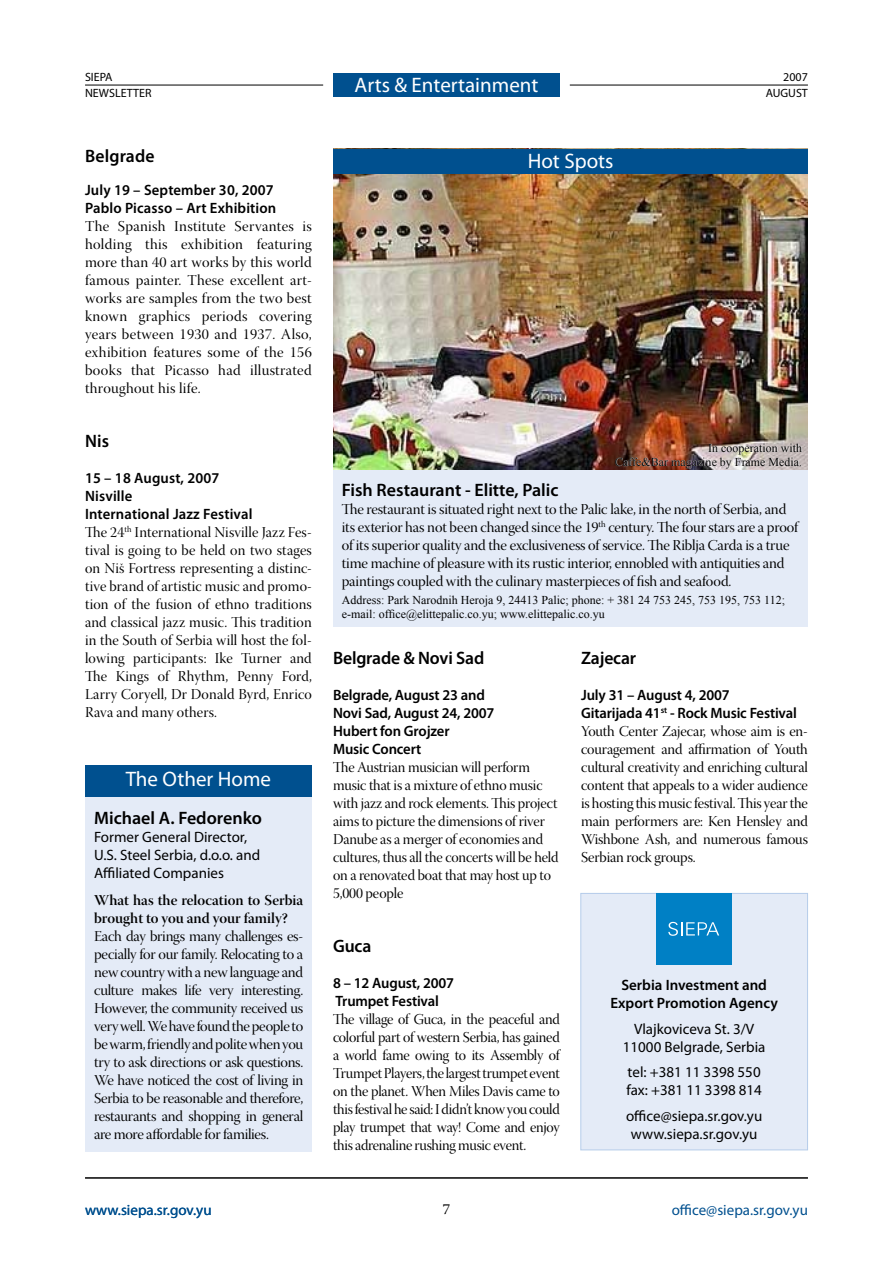
<style>
.page{position:relative;width:893px;height:1263px;background:#fff}
.page>*{position:absolute;margin:0;border:0;box-sizing:border-box;transform-origin:0 0}
.t1{font:21px "Myriad Pro";color:#fff}
.t2{font:600 18px "Myriad Pro";color:#000}
.t3{font:15px/18px "Warnock Pro Disp";letter-spacing:-.01em;color:#000;text-align:justify}
.t4{font:600 15px/18px "Myriad Pro";letter-spacing:-.01em;color:#000}
.t5{font:15px/18px "Myriad Pro";color:#000;text-align:center}
.t6{font:600 15px/18px "Myriad Pro";letter-spacing:.01em;color:#000}
.t7{font:15px/18px "Warnock Pro Semibold Disp";color:#000}
.t8{font:15px "Myriad Pro";color:#00508f}
.t9{font:12px/13.5px "Times New Roman";color:#000}
.t10{font:12px/15.3px "Myriad Pro";color:#000}
</style>
<div class="page">
<img style="left:333px;top:173px;width:475px;height:297px">
<hr style="left:85px;top:85px;width:238px;height:1px;background:#000">
<div style="left:333px;top:73px;width:227px;height:24px;background:#00508f"></div>
<hr style="left:85px;top:1177px;width:723px;height:1px;background:#000">
<hr style="left:570px;top:85px;width:238px;height:1px;background:#000">
<div style="left:581px;top:893px;width:226px;height:257px;background:#e4ebf7"></div>
<div style="left:580px;top:893px;width:228px;height:257px;border:1px solid #b5ccea"></div>
<div style="left:656px;top:893px;width:76px;height:71px;background:#0080c5"></div>
<svg style="left:668px;top:922px;width:51px;height:14px"></svg>
<div style="left:333px;top:470px;width:475px;height:156px;background:#e4ebf7"></div>
<div style="left:85px;top:765px;width:227px;height:32px;background:#00508f"></div>
<div style="left:86px;top:797px;width:226px;height:354px;background:#e4ebf7"></div>
<div style="left:333px;top:149px;width:475px;height:24px;background:#00508f"></div>
<p class="t10" style="left:85px;top:70px;width:68px">SIEPA<br>NEWSLETTER</p>
<p class="t10" style="left:766px;top:70px;width:44px;text-align:right">2007<br>AUGUST</p>
<h1 class="t1" style="left:355px;top:72px;width:185px">Arts &amp; Entertainment</h1>
<p class="t2" style="left:85px;top:145px;width:71px">Belgrade</p>
<p class="t6" style="left:85px;top:181px;width:193px">July 19 – September 30, 2007<br>Pablo Picasso – Art Exhibition</p>
<p class="t3" style="left:85px;top:219px;width:228px">The Spanish Institute Servantes is holding this exhibition featuring more than 40 art works by this world famous painter. These excellent art&shy;works are samples from the two best known graphics periods covering years between 1930 and 1937. Also, exhibition features some of the 156 books that Picasso had illustrated throughout his life.</p>
<p class="t2" style="left:85px;top:430px;width:26px">Nis</p>
<p class="t6" style="left:85px;top:469px;width:169px">15 – 18 August, 2007<br>Nisville<br>International Jazz Festival</p>
<p class="t3" style="left:85px;top:525px;width:228px">The 24<sup>th</sup> International Nisville Jazz Fes&shy;tival is going to be held on two stages on Niš Fortress representing a distinc&shy;tive brand of artistic music and promo&shy;tion of the fusion of ethno traditions and classical jazz music. This tradition in the South of Serbia will host the fol&shy;lowing participants: Ike Turner and The Kings of Rhythm, Penny Ford, Larry Coryell, Dr Donald Byrd, Enrico Rava and many others.</p>
<h1 class="t1" style="left:126px;top:766px;width:147px">The Other Home</h1>
<p class="t2" style="left:94px;top:806px;width:169px">Michael A. Fedorenko</p>
<p class="t5" style="left:94px;top:828px;width:168px;text-align:left">Former General Director,<br>U.S. Steel Serbia, d.o.o. and<br>Affiliated Companies</p>
<p class="t7" style="left:94px;top:891px;width:211px">What has the relocation to Serbia brought to you and your family?</p>
<p class="t3" style="left:94px;top:929px;width:211px">Each day brings many challenges es&shy;pecially for our family. Relocating to a new country with a new language and culture makes life very interesting.<br>However, the community received us very well. We have found the people to be warm, friendly and polite when you try to ask directions or ask questions.<br>We have noticed the cost of living in Serbia to be reasonable and therefore, restaurants and shopping in general are more affordable for families.</p>
<p class="t8" style="left:85px;top:1200px;width:128px">www.siepa.sr.gov.yu</p>
<h1 class="t1" style="left:528px;top:148px;width:87px">Hot Spots</h1>
<p class="t9" style="left:615px;top:441px;width:189px;text-align:right">In cooperation with<br>Caffe&amp;Bar magazine by Frame Media.</p>
<p class="t2" style="left:342px;top:479px;width:218px">Fish Restaurant - Elitte, Palic</p>
<p class="t3" style="left:342px;top:502px;width:458px;text-align:left">The restaurant is situated right next to the Palic lake, in the north of Serbia, and its exterior has not been changed since the 19<sup>th</sup> century. The four stars are a proof of its superior quality and the exclusiveness of service. The Riblja Carda is a true time machine of pleasure with its rustic interior, ennobled with antiquities and paintings coupled with the culinary masterpieces of fish and seafood.</p>
<p class="t9" style="left:342px;top:593px;width:445px">Address: Park Narodnih Heroja 9, 24413 Palic; phone: + 381 24 753 245, 753 195, 753 112; e-mail: office@elittepalic.co.yu; www.elittepalic.co.yu</p>
<p class="t2" style="left:333px;top:646px;width:153px">Belgrade &amp; Novi Sad</p>
<p class="t4" style="left:333px;top:685px;width:163px">Belgrade, August 23 and<br>Novi Sad, August 24, 2007<br>Hubert fon Grojzer<br>Music Concert</p>
<p class="t3" style="left:333px;top:760px;width:227px;text-align:left">The Austrian musician will perform music that is a mixture of ethno music with jazz and rock elements. This project aims to picture the dimensions of river Danube as a merger of economies and cultures, thus all the concerts will be held on a renovated boat that may host up to 5,000 people</p>
<p class="t2" style="left:333px;top:934px;width:40px">Guca</p>
<p class="t4" style="left:333px;top:973px;width:122px">8 – 12 August, 2007<br>Trumpet Festival</p>
<p class="t3" style="left:333px;top:1012px;width:228px">The village of Guca, in the peaceful and colorful part of western Serbia, has gained a world fame owing to its Assembly of Trumpet Players, the largest trumpet event on the planet. When Miles Davis came to this festival he said: I didn’t know you could play trumpet that way! Come and enjoy this adrenaline rushing music event.</p>
<p class="t2" style="left:581px;top:646px;width:56px">Zajecar</p>
<p class="t4" style="left:581px;top:685px;width:217px">July 31 – August 4, 2007<br>Gitarijada 41<sup>st</sup> - Rock Music Festival</p>
<p class="t3" style="left:581px;top:724px;width:228px">Youth Center Zajecar, whose aim is en&shy;couragement and affirmation of Youth cultural creativity and enriching cultural content that appeals to a wider audience is hosting this music festival. This year the main performers are: Ken Hensley and Wishbone Ash, and numerous famous Serbian rock groups.</p>
<p class="t4" style="left:610px;top:976px;width:169px;text-align:center">Serbia Investment and<br>Export Promotion Agency</p>
<p class="t5" style="left:623px;top:1019px;width:144px">Vlajkoviceva St. 3/V<br>11000 Belgrade, Serbia</p>
<p class="t5" style="left:626px;top:1063px;width:137px;text-align:left">tel: +381 11 3398 550 fax: +381 11 3398 814</p>
<p class="t5" style="left:626px;top:1106px;width:138px">office@siepa.sr.gov.yu www.siepa.sr.gov.yu</p>
<p class="t8" style="left:672px;top:1200px;width:138px">office@siepa.sr.gov.yu</p>
</div>
